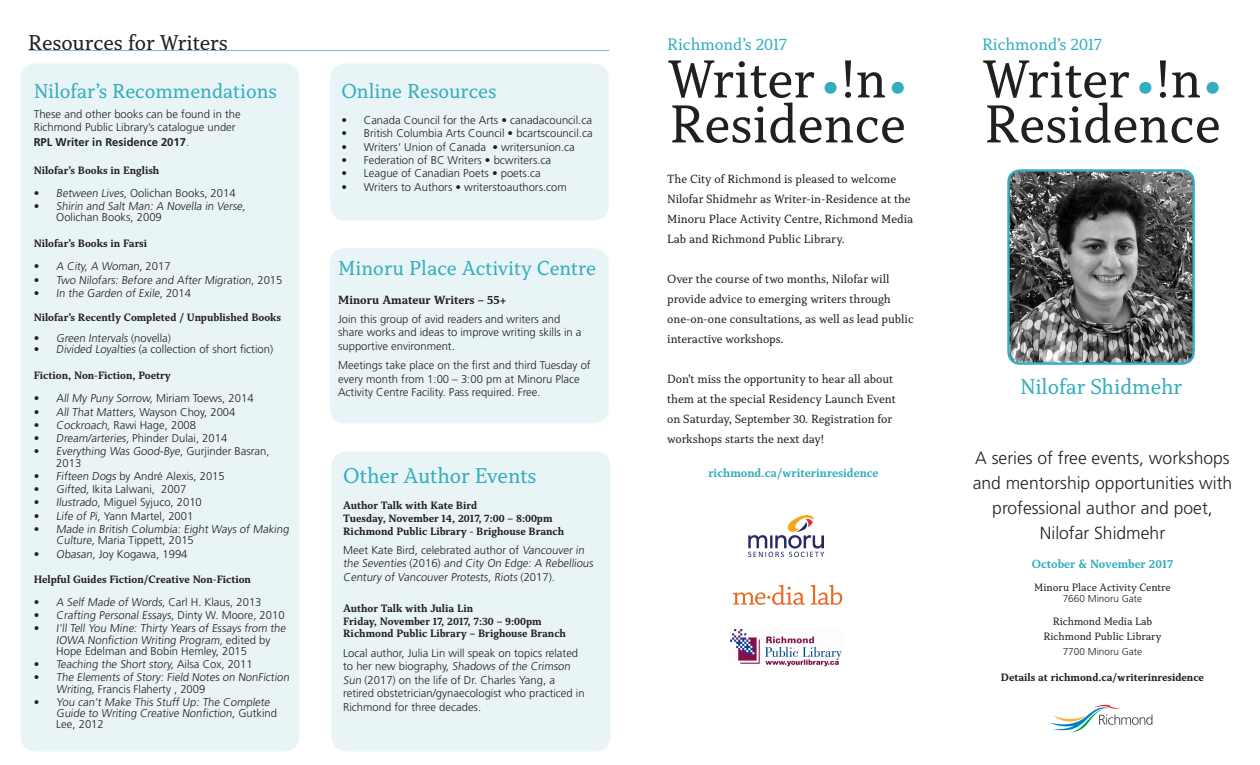
<style>
.page{position:relative;width:1260px;height:765px;background:#fff}
.page>*{position:absolute;margin:0;border:0;box-sizing:border-box;transform-origin:0 0}
.t1{font:56px "Capitolina";color:#231f20}
.t2{font:22.5px "Capitolina";color:#33aebe}
.t3{font:22.5px "Capitolina";color:#231f20}
.t4{font:21.25px "Capitolina";color:#33aebe}
.t5{font:300 17.5px "Frutiger LT Std";color:#231f20}
.t6{font:17.5px "Capitolina";color:#33aebe}
.t7{font:12.5px/20px "Capitolina";color:#231f20}
.t8{font:700 12.5px "Capitolina";color:#33aebe}
.t9{font:700 12.5px "Capitolina";color:#231f20}
.t10{font:300 11.25px/13.5px "Frutiger LT Std";color:#231f20}
.t11{font:700 11.25px "Capitolina";color:#231f20}
.t12{font:11.25px "Capitolina";color:#231f20}
.t13{font:700 11.25px "Frutiger LT Std";color:#231f20}
.t14{font:300 10px "Frutiger LT Std";color:#231f20}
.s1{font-weight:300}
.s2{color:#33aebe}
</style>
<div class="page">
<div style="left:330px;top:248px;width:279px;height:175px;background:#e9f4f7;border-radius:15px"></div>
<div style="left:332px;top:451px;width:279px;height:300px;background:#e9f4f7;border-radius:15px"></div>
<div style="left:20px;top:63px;width:279px;height:689px;background:#e9f4f7;border-radius:15px"></div>
<svg style="left:1050px;top:705px;width:102px;height:27px"></svg>
<img style="left:749px;top:516px;width:75px;height:41px">
<img style="left:1010px;top:172px;width:182px;height:190px">
<div style="left:1007px;top:169px;width:188px;height:196px;border:2px solid #33aebe;border-radius:12px"></div>
<hr style="left:28px;top:50px;width:581px;height:1px;background:#78c1ce">
<svg style="left:733px;top:585px;width:72px;height:20px"></svg>
<svg style="left:811px;top:585px;width:31px;height:20px"></svg>
<img style="left:730px;top:630px;width:112px;height:37px">
<div style="left:330px;top:63px;width:279px;height:158px;background:#e9f4f7;border-radius:15px"></div>
<p class="t3" style="left:28px;top:30px;width:201px">Resources for Writers</p>
<p class="t4" style="left:34px;top:79px;width:245px">Nilofar’s Recommendations</p>
<p class="t10" style="left:34px;top:107px;width:208px">These and other books can be found in the<br>Richmond Public Library’s catalogue under</p>
<p class="t13" style="left:34px;top:136px;width:157px">RPL Writer in Residence 2017<span class="s1">.</span></p>
<p class="t11" style="left:34px;top:163px;width:127px">Nilofar’s Books in English</p>
<p class="t10" style="left:34px;top:186px;width:203px">• Between Lives, Oolichan Books, 2014</p>
<p class="t10" style="left:56px;top:201px;width:193px;line-height:11.2px;text-indent:-22px">• Shirin and Salt Man: A Novella in Verse,<br>Oolichan Books, 2009</p>
<p class="t11" style="left:34px;top:237px;width:115px">Nilofar’s Books in Farsi</p>
<p class="t10" style="left:34px;top:260px;width:138px">• A City, A Woman, 2017</p>
<p class="t10" style="left:34px;top:273px;width:250px">• Two Nilofars: Before and After Migration, 2015</p>
<p class="t10" style="left:34px;top:286px;width:159px">• In the Garden of Exile, 2014</p>
<p class="t11" style="left:34px;top:310px;width:249px">Nilofar’s Recently Completed / Unpublished Books</p>
<p class="t10" style="left:34px;top:331px;width:139px">• Green Intervals (novella)</p>
<p class="t10" style="left:34px;top:343px;width:241px">• Divided Loyalties (a collection of short fiction)</p>
<p class="t11" style="left:34px;top:369px;width:139px">Fiction, Non-Fiction, Poetry</p>
<p class="t10" style="left:34px;top:392px;width:221px">• All My Puny Sorrow, Miriam Toews, 2014</p>
<p class="t10" style="left:34px;top:405px;width:203px">• All That Matters, Wayson Choy, 2004</p>
<p class="t10" style="left:34px;top:418px;width:164px">• Cockroach, Rawi Hage, 2008</p>
<p class="t10" style="left:34px;top:432px;width:195px">• Dream/arteries, Phinder Dulai, 2014</p>
<p class="t10" style="left:56px;top:446px;width:215px;line-height:11.2px;text-indent:-22px">• Everything Was Good-Bye, Gurjinder Basran,<br>2013</p>
<p class="t10" style="left:34px;top:469px;width:193px">• Fifteen Dogs by André Alexis, 2015</p>
<p class="t10" style="left:34px;top:483px;width:154px">• Gifted, Ikita Lalwani, 2007</p>
<p class="t10" style="left:34px;top:496px;width:170px">• Ilustrado, Miguel Syjuco, 2010</p>
<p class="t10" style="left:34px;top:509px;width:161px">• Life of Pi, Yann Martel, 2001</p>
<p class="t10" style="left:56px;top:524px;width:236px;line-height:11.2px;text-indent:-22px">• Made in British Columbia: Eight Ways of Making<br>Culture, Maria Tippett, 2015</p>
<p class="t10" style="left:34px;top:547px;width:155px">• Obasan, Joy Kogawa, 1994</p>
<p class="t11" style="left:34px;top:572px;width:219px">Helpful Guides Fiction/Creative Non-Fiction</p>
<p class="t10" style="left:34px;top:595px;width:229px">• A Self Made of Words, Carl H. Klaus, 2013</p>
<p class="t10" style="left:34px;top:609px;width:252px">• Crafting Personal Essays, Dinty W. Moore, 2010</p>
<p class="t10" style="left:56px;top:623px;width:233px;line-height:11.2px;text-indent:-22px">• I’ll Tell You Mine: Thirty Years of Essays from the<br>IOWA Nonfiction Writing Program, edited by<br>Hope Edelman and Bobin Hemley, 2015</p>
<p class="t10" style="left:34px;top:658px;width:221px">• Teaching the Short story, Ailsa Cox, 2011</p>
<p class="t10" style="left:56px;top:672px;width:236px;line-height:11.2px;text-indent:-22px">• The Elements of Story: Field Notes on NonFiction<br>Writing, Francis Flaherty , 2009</p>
<p class="t10" style="left:56px;top:697px;width:222px;line-height:11.2px;text-indent:-22px">• You can’t Make This Stuff Up: The Complete<br>Guide to Writing Creative Nonfiction, Gutkind<br>Lee, 2012</p>
<p class="t4" style="left:341px;top:79px;width:157px">Online Resources</p>
<p class="t10" style="left:341px;top:114px;width:252px">• Canada Council for the Arts • canadacouncil.ca</p>
<p class="t10" style="left:341px;top:127px;width:253px">• British Columbia Arts Council • bcartscouncil.ca</p>
<p class="t10" style="left:341px;top:140px;width:235px">• Writers’ Union of Canada • writersunion.ca</p>
<p class="t10" style="left:341px;top:154px;width:211px">• Federation of BC Writers • bcwriters.ca</p>
<p class="t10" style="left:341px;top:167px;width:201px">• League of Canadian Poets • poets.ca</p>
<p class="t10" style="left:341px;top:180px;width:227px">• Writers to Authors • writerstoauthors.com</p>
<p class="t4" style="left:338px;top:256px;width:259px">Minoru Place Activity Centre</p>
<p class="t9" style="left:338px;top:292px;width:170px">Minoru Amateur Writers – 55+</p>
<p class="t10" style="left:338px;top:312px;width:245px">Join this group of avid readers and writers and share works and ideas to improve writing skills in a supportive environment.</p>
<p class="t10" style="left:338px;top:359px;width:254px">Meetings take place on the first and third Tuesday of every month from 1:00 – 3:00 pm at Minoru Place<br>Activity Centre Facility. Pass required. Free.</p>
<p class="t2" style="left:343px;top:462px;width:195px">Other Author Events</p>
<p class="t11" style="left:343px;top:498px;width:135px">Author Talk with Kate Bird</p>
<p class="t11" style="left:343px;top:512px;width:211px">Tuesday, November 14, 2017, 7:00 – 8:00pm</p>
<p class="t11" style="left:343px;top:524px;width:222px">Richmond Public Library - Brighouse Branch</p>
<p class="t10" style="left:343px;top:543px;width:253px">Meet Kate Bird, celebrated author of Vancouver in the Seventies (2016) and City On Edge: A Rebellious<br>Century of Vancouver Protests, Riots (2017).</p>
<p class="t11" style="left:343px;top:602px;width:131px">Author Talk with Julia Lin</p>
<p class="t11" style="left:343px;top:615px;width:200px">Friday, November 17, 2017, 7:30 – 9:00pm</p>
<p class="t11" style="left:343px;top:627px;width:224px">Richmond Public Library – Brighouse Branch</p>
<p class="t10" style="left:343px;top:646px;width:243px">Local author, Julia Lin will speak on topics related to her new biography, Shadows of the Crimson Sun (2017) on the life of Dr. Charles Yang, a retired obstetrician/gynaecologist who practiced in Richmond for three decades.</p>
<p class="t6" style="left:667px;top:34px;width:122px">Richmond’s 2017</p>
<p class="t1" style="left:668px;top:46px;width:242px">Writer<span class="s2">•</span>!n<span class="s2">•</span></p>
<p class="t1" style="left:669px;top:91px;width:238px">Residence</p>
<p class="t7" style="left:667px;top:169px;width:248px">The City of Richmond is pleased to welcome Nilofar Shidmehr as Writer-in-Residence at the Minoru Place Activity Centre, Richmond Media Lab and Richmond Public Library.</p>
<p class="t7" style="left:667px;top:269px;width:248px">Over the course of two months, Nilofar will provide advice to emerging writers through one-on-one consultations, as well as lead public interactive workshops.</p>
<p class="t7" style="left:667px;top:369px;width:230px">Don’t miss the opportunity to hear all about them at the special Residency Launch Event on Saturday, September 30. Registration for workshops starts the next day!</p>
<p class="t8" style="left:708px;top:465px;width:172px">richmond.ca/writerinresidence</p>
<p class="t6" style="left:982px;top:34px;width:122px">Richmond’s 2017</p>
<p class="t1" style="left:982px;top:46px;width:242px">Writer<span class="s2">•</span>!n<span class="s2">•</span></p>
<p class="t1" style="left:984px;top:91px;width:238px">Residence</p>
<p class="t2" style="left:1020px;top:374px;width:164px">Nilofar Shidmehr</p>
<p class="t5" style="left:975px;top:448px;width:256px">A series of free events, workshops</p>
<p class="t5" style="left:973px;top:473px;width:261px">and mentorship opportunities with</p>
<p class="t5" style="left:992px;top:498px;width:222px">professional author and poet,</p>
<p class="t5" style="left:1040px;top:523px;width:127px">Nilofar Shidmehr</p>
<p class="t8" style="left:1032px;top:557px;width:143px">October &amp; November 2017</p>
<p class="t12" style="left:1034px;top:581px;width:138px">Minoru Place Activity Centre</p>
<p class="t14" style="left:1063px;top:593px;width:81px">7660 Minoru Gate</p>
<p class="t12" style="left:1053px;top:614px;width:101px">Richmond Media Lab</p>
<p class="t12" style="left:1043px;top:629px;width:120px">Richmond Public Library</p>
<p class="t14" style="left:1063px;top:646px;width:81px">7700 Minoru Gate</p>
<p class="t11" style="left:1001px;top:670px;width:205px">Details at richmond.ca/writerinresidence</p>
</div>
